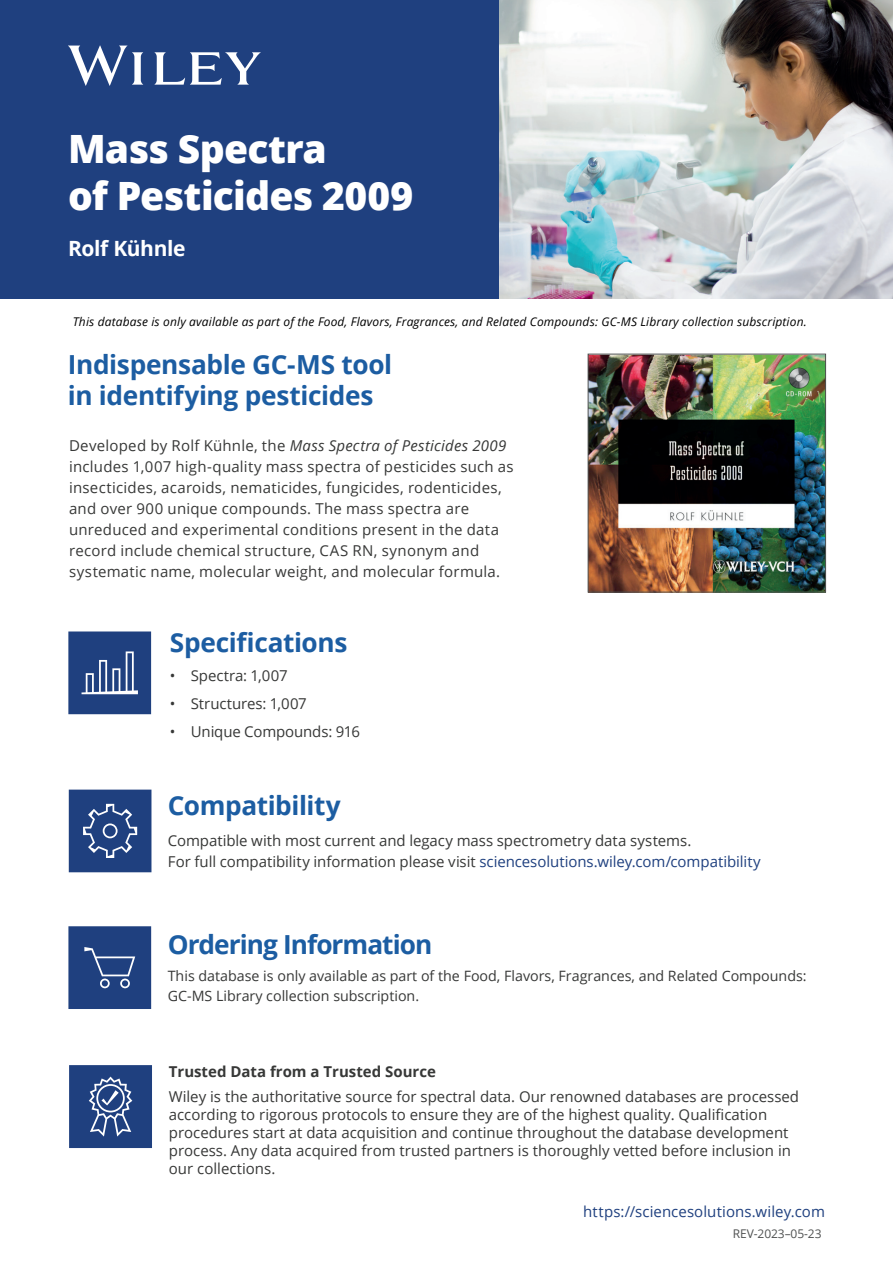
<style>
.page{position:relative;width:893px;height:1263px;background:#fff}
.page>*{position:absolute;margin:0;border:0;box-sizing:border-box;transform-origin:0 0}
.t1{font:800 39px/47.1px "Open Sans";letter-spacing:-.02em;color:#fff}
.t2{font:700 26.25px/31.5px "Open Sans";letter-spacing:-.015em;color:#1c5da2}
.t3{font:700 26.25px "Open Sans";letter-spacing:-.035em;color:#1c5da2}
.t4{font:700 21px "Open Sans";letter-spacing:-.015em;color:#fff}
.t5{font:15px/21px "Open Sans";color:#373837}
.t6{font:15px "Open Sans";letter-spacing:.005em;color:#1f407f}
.t7{font:700 15px "Open Sans";color:#373837}
.t8{font:14.25px/20.5px "Open Sans";color:#373837}
.t9{font:italic 12px "Open Sans";letter-spacing:.015em;color:#000}
.t10{font:12px "Open Sans";letter-spacing:-.01em;color:#4f5151}
.s1{font-style:italic}
.s2{color:#1f407f}
.s3{font-style:inherit}
</style>
<div class="page">
<img style="left:499px;top:0;width:394px;height:299px">
<div style="left:0;top:0;width:499px;height:299px;background:#1f407f"></div>
<svg style="left:68px;top:45px;width:193px;height:41px"></svg>
<img style="left:590px;top:356px;width:234px;height:234px">
<div style="left:588px;top:354px;width:238px;height:238px;border:1px solid #4f5151"></div>
<svg style="left:69px;top:790px;width:82px;height:82px;background:#2f4e88"></svg>
<div style="left:104px;top:825px;width:12px;height:11px;background:#1f407f;border-radius:50%"></div>
<svg style="left:68px;top:926px;width:83px;height:83px;background:#2a4a85"></svg>
<svg style="left:69px;top:1065px;width:83px;height:83px;background:#34528b"></svg>
<svg style="left:68px;top:631px;width:83px;height:83px;background:#34528b"></svg>
<div style="left:127px;top:653px;width:5px;height:38px;background:#1f407f"></div>
<h1 class="t1" style="left:68px;top:123px;width:347px">Mass Spectra<br>of Pesticides 2009</h1>
<h3 class="t4" style="left:68px;top:234px;width:119px">Rolf Kühnle</h3>
<p class="t9" style="left:73px;top:313px;width:735px">This database is only available as part of the Food, Flavors, Fragrances, and Related Compounds: GC-MS Library collection subscription.</p>
<h2 class="t2" style="left:68px;top:348px;width:326px">Indispensable GC-MS tool in identifying pesticides</h2>
<p class="t5" style="left:69px;top:435px;width:446px">Developed by Rolf Kühnle, the <span class="s1">Mass Spectra of Pesticides 2009 </span>includes 1,007 high-quality mass spectra of pesticides such as insecticides, acaroids, nematicides, fungicides, rodenticides, and over 900 unique compounds. The mass spectra are unreduced and experimental conditions present in the data record include chemical structure, CAS RN, synonym and systematic name, molecular weight, and molecular formula.</p>
<h2 class="t2" style="left:170px;top:626px;width:179px">Specifications</h2>
<p class="t5" style="left:170px;top:665px;width:119px">• Spectra: 1,007</p>
<p class="t5" style="left:170px;top:693px;width:138px">• Structures: 1,007</p>
<p class="t5" style="left:170px;top:721px;width:192px">• Unique Compounds: 916</p>
<h2 class="t2" style="left:168px;top:789px;width:175px">Compatibility</h2>
<p class="t5" style="left:168px;top:830px;width:595px">Compatible with most current and legacy mass spectrometry data systems.<br>For full compatibility information please visit <span class="s2">sciencesolutions.wiley.com/compatibility</span></p>
<h2 class="t3" style="left:168px;top:926px;width:266px">Ordering Information</h2>
<p class="t8" style="left:168px;top:965px;width:640px">This database is only available as part of the Food, Flavors, Fragrances, and Related Compounds:<br>GC-MS Library collection subscription.</p>
<p class="t7" style="left:169px;top:1060px;width:269px">Trusted Data from a Trusted Source</p>
<p class="t5" style="left:169px;top:1087px;width:632px;line-height:18px">Wiley is the authoritative source for spectral data. Our renowned databases are processed according to rigorous protocols to ensure they are of the highest quality. Qualification procedures start at data acquisition and continue throughout the database development process. Any data acquired from trusted partners is thoroughly vetted before inclusion in our collections.</p>
<p class="t6" style="left:583px;top:1201px;width:243px">https://sciencesolutions.wiley.com</p>
<p class="t10" style="left:733px;top:1225px;width:90px">REV-202<span class="s3">3</span>–0<span class="s3">5</span>-2<span class="s3">3</span></p>
</div>
